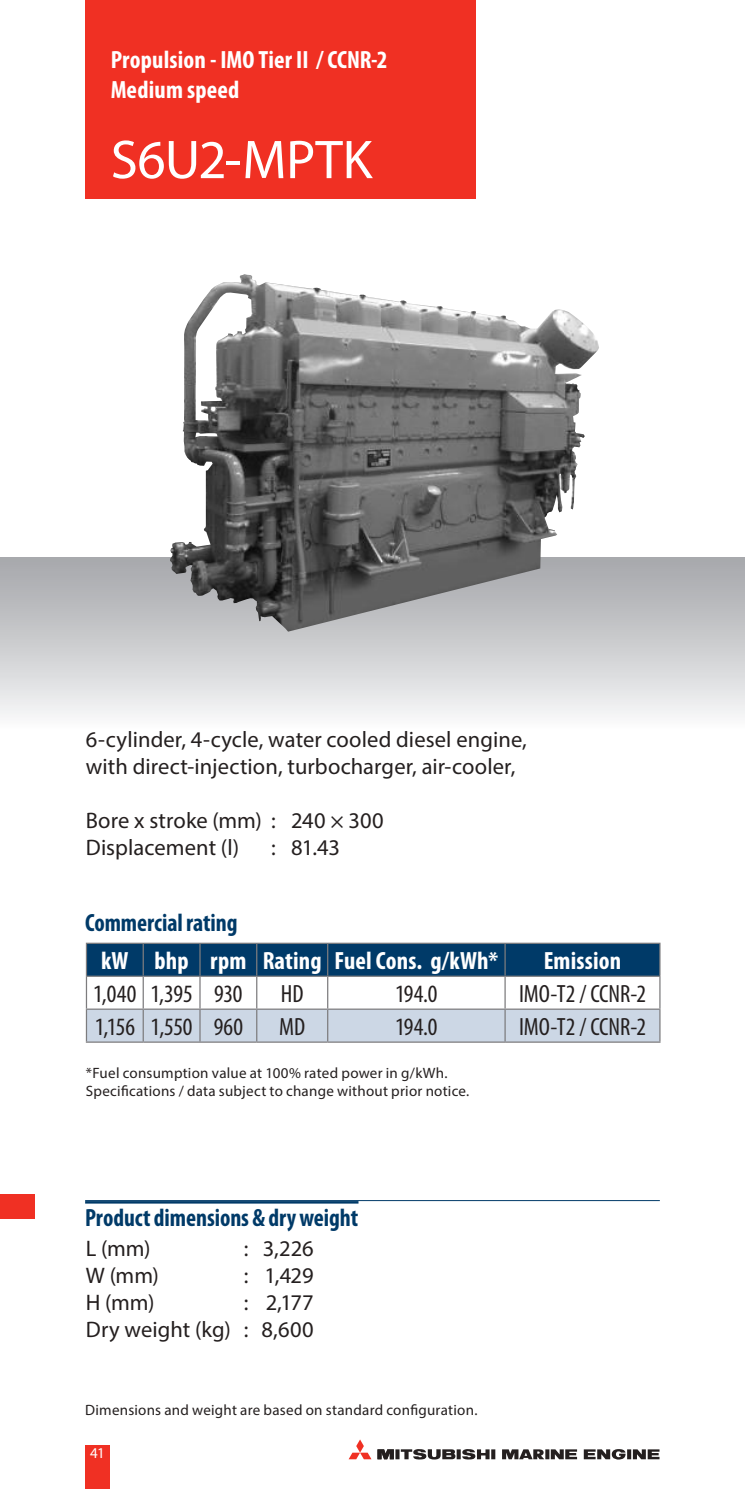
<style>
.page{position:relative;width:745px;height:1489px;background:#fff}
.page>*{position:absolute;margin:0;border:0;box-sizing:border-box;transform-origin:0 0}
.t1{font:55px "Myriad Pro";letter-spacing:-.005em;color:#fff}
.t2{font:700 condensed 25px/30px "Myriad Pro";letter-spacing:.005em;color:#fff}
.t3{font:condensed 25px "Myriad Pro";color:#241f1f}
.t4{font:700 condensed 25px "Myriad Pro";letter-spacing:-.005em;color:#003a68;scale:.96 1}
.t5{font:22.5px/27px "Myriad Pro";letter-spacing:.005em;color:#241f1f}
.t6{font:15px/18px "Myriad Pro";letter-spacing:.015em;color:#241f1f}
.t7{font:15px "Myriad Pro";color:#fff}
</style>
<div class="page">
<div style="left:85px;top:1444px;width:25px;height:44px;background:#f03023"></div>
<svg style="left:744px;top:557px;width:1px;height:158px"></svg>
<div style="left:0;top:557px;width:744px;height:173px;background:linear-gradient(to bottom,#a3a4a8,#f9fafa)"></div>
<div style="left:85px;top:0;width:390px;height:198px;background:#f03023"></div>
<hr style="left:85px;top:1199px;width:574px;height:1px;background:#003a68">
<hr style="left:85px;top:1200px;width:273px;height:3px;background:#003a68">
<svg style="left:349px;top:1439px;width:22px;height:20px"></svg>
<svg style="left:395px;top:1449px;width:4px;height:10px"></svg>
<svg style="left:456px;top:1449px;width:4px;height:10px"></svg>
<svg style="left:491px;top:1449px;width:4px;height:10px"></svg>
<svg style="left:462px;top:1449px;width:27px;height:10px"></svg>
<svg style="left:400px;top:1449px;width:55px;height:10px"></svg>
<svg style="left:377px;top:1449px;width:16px;height:10px"></svg>
<svg style="left:627px;top:1449px;width:3px;height:10px"></svg>
<svg style="left:583px;top:1449px;width:42px;height:10px"></svg>
<svg style="left:632px;top:1449px;width:27px;height:10px"></svg>
<svg style="left:550px;top:1449px;width:26px;height:9px"></svg>
<svg style="left:545px;top:1449px;width:4px;height:10px"></svg>
<svg style="left:502px;top:1449px;width:42px;height:10px"></svg>
<div style="left:87px;top:943px;width:572px;height:32px;background:#003a68"></div>
<div style="left:87px;top:1009px;width:572px;height:32px;background:#ccd7e5"></div>
<hr style="left:86px;top:942px;width:57px;height:1px;background:#7d7c7e">
<hr style="left:86px;top:943px;width:1px;height:32px;background:#7d7c7e">
<hr style="left:143px;top:942px;width:57px;height:1px;background:#7d7c7e">
<hr style="left:142px;top:943px;width:2px;height:32px;background:#7d7c7e">
<hr style="left:200px;top:942px;width:56px;height:1px;background:#7d7c7e">
<hr style="left:199px;top:943px;width:1px;height:32px;background:#7d7c7e">
<hr style="left:256px;top:942px;width:71px;height:1px;background:#7d7c7e">
<hr style="left:256px;top:943px;width:1px;height:32px;background:#7d7c7e">
<hr style="left:327px;top:942px;width:177px;height:1px;background:#7d7c7e">
<hr style="left:327px;top:943px;width:1px;height:32px;background:#7d7c7e">
<hr style="left:504px;top:942px;width:156px;height:1px;background:#7d7c7e">
<hr style="left:504px;top:943px;width:1px;height:32px;background:#7d7c7e">
<hr style="left:659px;top:943px;width:1px;height:32px;background:#7d7c7e">
<hr style="left:86px;top:975px;width:57px;height:1px;background:#7d7c7e">
<hr style="left:86px;top:976px;width:1px;height:32px;background:#7d7c7e">
<hr style="left:143px;top:975px;width:57px;height:1px;background:#7d7c7e">
<hr style="left:142px;top:976px;width:2px;height:32px;background:#7d7c7e">
<hr style="left:200px;top:975px;width:56px;height:1px;background:#7d7c7e">
<hr style="left:199px;top:976px;width:1px;height:32px;background:#7d7c7e">
<hr style="left:256px;top:975px;width:71px;height:1px;background:#7d7c7e">
<hr style="left:256px;top:976px;width:1px;height:32px;background:#7d7c7e">
<hr style="left:327px;top:975px;width:177px;height:1px;background:#7d7c7e">
<hr style="left:327px;top:976px;width:1px;height:32px;background:#7d7c7e">
<hr style="left:504px;top:975px;width:156px;height:1px;background:#7d7c7e">
<hr style="left:504px;top:976px;width:1px;height:32px;background:#7d7c7e">
<hr style="left:659px;top:976px;width:1px;height:32px;background:#7d7c7e">
<hr style="left:86px;top:1008px;width:57px;height:1px;background:#7d7c7e">
<hr style="left:86px;top:1009px;width:1px;height:32px;background:#7d7c7e">
<hr style="left:143px;top:1008px;width:57px;height:1px;background:#7d7c7e">
<hr style="left:142px;top:1009px;width:2px;height:32px;background:#7d7c7e">
<hr style="left:200px;top:1008px;width:56px;height:1px;background:#7d7c7e">
<hr style="left:199px;top:1009px;width:1px;height:32px;background:#7d7c7e">
<hr style="left:256px;top:1008px;width:71px;height:1px;background:#7d7c7e">
<hr style="left:256px;top:1009px;width:1px;height:32px;background:#7d7c7e">
<hr style="left:327px;top:1008px;width:177px;height:1px;background:#7d7c7e">
<hr style="left:327px;top:1009px;width:1px;height:32px;background:#7d7c7e">
<hr style="left:504px;top:1008px;width:156px;height:1px;background:#7d7c7e">
<hr style="left:504px;top:1009px;width:1px;height:32px;background:#7d7c7e">
<hr style="left:659px;top:1009px;width:1px;height:32px;background:#7d7c7e">
<hr style="left:86px;top:1041px;width:57px;height:1px;background:#7d7c7e">
<hr style="left:143px;top:1041px;width:57px;height:1px;background:#7d7c7e">
<hr style="left:200px;top:1041px;width:56px;height:1px;background:#7d7c7e">
<hr style="left:256px;top:1041px;width:71px;height:1px;background:#7d7c7e">
<hr style="left:327px;top:1041px;width:177px;height:1px;background:#7d7c7e">
<hr style="left:504px;top:1041px;width:156px;height:1px;background:#7d7c7e">
<img style="left:170px;top:274px;width:428px;height:357px">
<div style="left:0;top:1194px;width:35px;height:24px;background:#f03023"></div>
<p class="t2" style="left:111px;top:45px;width:278px">Propulsion - IMO Tier II / CCNR-2<br>Medium speed</p>
<h1 class="t1" style="left:111px;top:126px;width:263px">S6U2-MPTK</h1>
<p class="t5" style="left:86px;top:725px;width:442px">6-cylinder, 4-cycle, water cooled diesel engine, with direct-injection, turbocharger, air-cooler,</p>
<p class="t5" style="left:86px;top:806px;width:299px">Bore x stroke (mm) : 240 × 300<br>Displacement (l)</p>
<p class="t5" style="left:271px;top:833px;width:70px">: 81.43</p>
<p class="t4" style="left:85px;top:908px;width:160px">Commercial rating</p>
<p class="t2" style="left:101px;top:946px;width:398px">kW bhp rpm Rating Fuel Cons. g/kWh*</p>
<p class="t2" style="left:543px;top:946px;width:79px">Emission</p>
<p class="t3" style="left:93px;top:980px;width:151px">1,040 1,395 930</p>
<p class="t3" style="left:281px;top:980px;width:24px">HD</p>
<p class="t3" style="left:395px;top:980px;width:44px">194.0</p>
<p class="t3" style="left:518px;top:980px;width:128px">IMO-T2 / CCNR-2</p>
<p class="t3" style="left:95px;top:1013px;width:150px">1,156 1,550 960</p>
<p class="t3" style="left:279px;top:1013px;width:28px">MD</p>
<p class="t3" style="left:395px;top:1013px;width:44px">194.0</p>
<p class="t3" style="left:518px;top:1013px;width:128px">IMO-T2 / CCNR-2</p>
<p class="t6" style="left:86px;top:1063px;width:385px">*Fuel consumption value at 100% rated power in g/kWh.<br>Specifications / data subject to change without prior notice.</p>
<p class="t4" style="left:85px;top:1203px;width:286px">Product dimensions &amp; dry weight</p>
<p class="t5" style="left:86px;top:1234px;width:66px">L (mm)</p>
<p class="t5" style="left:244px;top:1234px;width:71px">: 3,226</p>
<p class="t5" style="left:86px;top:1261px;width:75px">W (mm)</p>
<p class="t5" style="left:244px;top:1261px;width:71px">: 1,429</p>
<p class="t5" style="left:86px;top:1288px;width:70px">H (mm)</p>
<p class="t5" style="left:86px;top:1288px;width:229px;text-align:right">: 2,177<br>Dry weight (kg) : 8,600</p>
<p class="t6" style="left:85px;top:1400px;width:393px">Dimensions and weight are based on standard configuration.</p>
<p class="t7" style="left:90px;top:1443px;width:16px">41</p>
</div>
